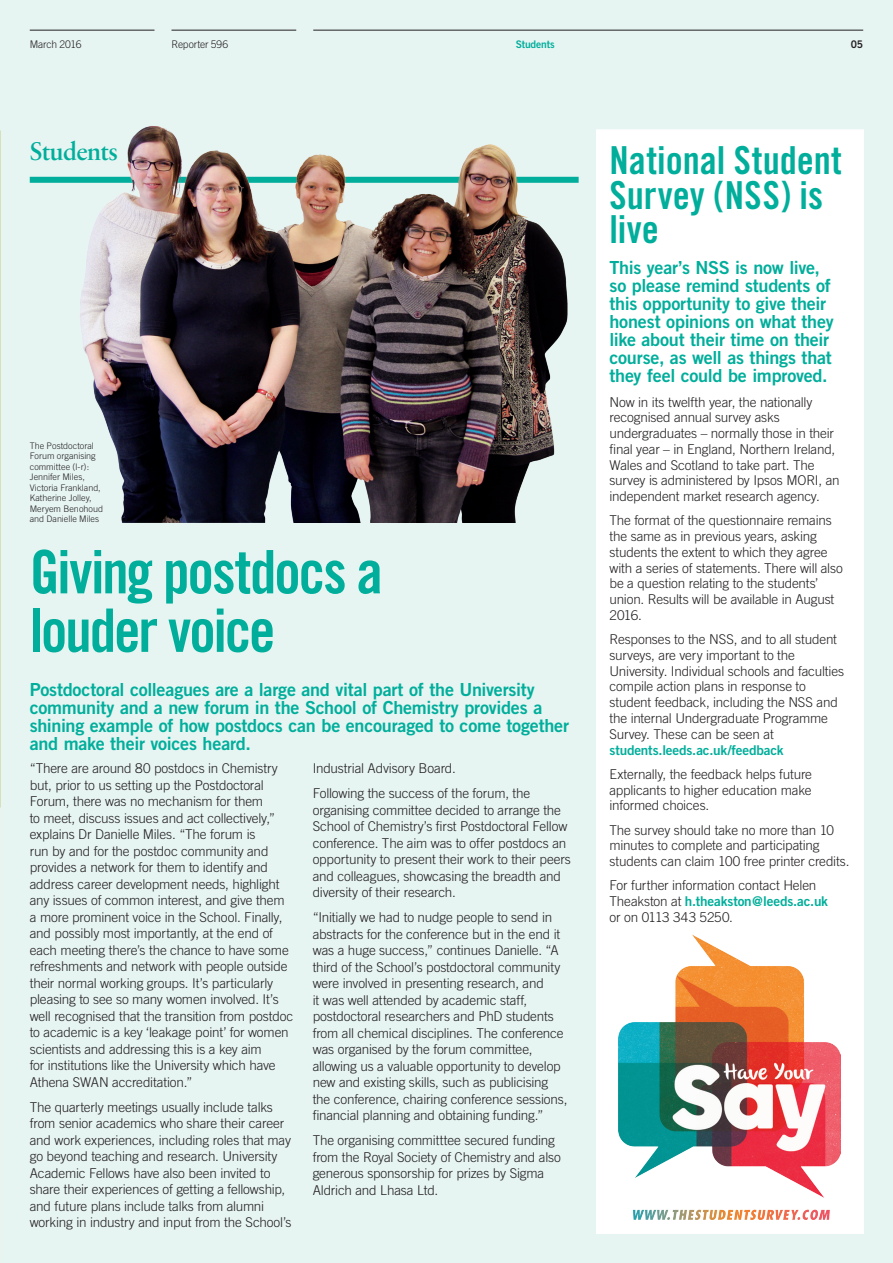
<style>
.page{position:relative;width:893px;height:1263px;background:#e6f4f2}
.page>*{position:absolute;margin:0;border:0;box-sizing:border-box;transform-origin:0 0}
.t1{font:60px/58.5px "Trade Gothic Bold Cond Twenty";letter-spacing:-.04em;color:#00ae9b}
.t2{font:38.55px/34.5px "Trade Gothic Bold Cond Twenty";color:#00ae9b}
.t3{font:27px "Sabon Semi Bold PL";letter-spacing:-.03em;color:#00ae9b}
.t4{font:18px/18px "Trade Gothic Bold Two";letter-spacing:-.015em;color:#00ae9b}
.t5{font:300 13.5px/16.5px "Trade Gothic";letter-spacing:-.015em;color:#231f20}
.t6{font:13.5px "Trade Gothic Bold Two";letter-spacing:-.01em;color:#00ae9b}
.t7{font:300 10.5px "Trade Gothic";letter-spacing:-.015em;color:#231f20}
.t8{font:10.5px "Trade Gothic Bold Two";letter-spacing:-.015em;color:#00ae9b}
.t9{font:10.5px "Trade Gothic Bold Two";color:#231f20}
.t10{font:300 9px/10.5px "Trade Gothic";color:#231f20}
.s1{font-family:"Trade Gothic";font-weight:300;color:#231f20}
</style>
<div class="page">
<div style="left:596px;top:129px;width:268px;height:1105px;background:#fff"></div>
<hr style="left:171px;top:30px;width:125px;height:1px;background:#231f20">
<hr style="left:30px;top:30px;width:124px;height:1px;background:#231f20">
<div style="left:30px;top:177px;width:549px;height:6px;background:#00ae9b"></div>
<hr style="left:313px;top:30px;width:550px;height:1px;background:#231f20">
<img style="left:619px;top:934px;width:221px;height:285px">
<img style="left:70px;top:126px;width:498px;height:397px">
<p class="t7" style="left:30px;top:38px;width:53px">March 2016</p>
<p class="t7" style="left:171px;top:38px;width:58px">Reporter 596</p>
<h3 class="t3" style="left:30px;top:134px;width:90px">Students</h3>
<p class="t8" style="left:516px;top:37px;width:40px">Students</p>
<p class="t9" style="left:851px;top:37px;width:14px">05</p>
<h2 class="t2" style="left:609px;top:143px;width:234px">National Student<br>Survey (NSS) is live</h2>
<p class="t10" style="left:30px;top:440px;width:75px">The Postdoctoral<br>Forum organising committee (l-r):<br>Jennifer Miles,<br>Victoria Frankland,<br>Katherine Jolley,<br>Meryem Benohoud and Danielle Miles</p>
<h1 class="t1" style="left:30px;top:542px;width:355px">Giving postdocs a louder voice</h1>
<h3 class="t4" style="left:30px;top:681px;width:541px">Postdoctoral colleagues are a large and vital part of the University community and a new forum in the School of Chemistry provides a shining example of how postdocs can be encouraged to come together and make their voices heard.</h3>
<p class="t5" style="left:30px;top:760px;width:265px">“There are around 80 postdocs in Chemistry but, prior to us setting up the Postdoctoral Forum, there was no mechanism for them<br>to meet, discuss issues and act collectively,” explains Dr Danielle Miles. “The forum is<br>run by and for the postdoc community and provides a network for them to identify and address career development needs, highlight any issues of common interest, and give them a more prominent voice in the School. Finally, and possibly most importantly, at the end of each meeting there’s the chance to have some refreshments and network with people outside their normal working groups. It’s particularly pleasing to see so many women involved. It’s well recognised that the transition from postdoc to academic is a key ‘leakage point’ for women scientists and addressing this is a key aim<br>for institutions like the University which have Athena SWAN accreditation.”</p>
<p class="t5" style="left:30px;top:1099px;width:263px">The quarterly meetings usually include talks from senior academics who share their career and work experiences, including roles that may go beyond teaching and research. University Academic Fellows have also been invited to share their experiences of getting a fellowship, and future plans include talks from alumni working in industry and input from the School’s</p>
<p class="t5" style="left:313px;top:756px;width:219px;line-height:25px">Industrial Advisory Board.<br>Following the success of the forum, the</p>
<p class="t5" style="left:313px;top:802px;width:260px">organising committee decided to arrange the School of Chemistry’s first Postdoctoral Fellow conference. The aim was to offer postdocs an opportunity to present their work to their peers and colleagues, showcasing the breadth and diversity of their research.</p>
<p class="t5" style="left:313px;top:909px;width:256px">“Initially we had to nudge people to send in abstracts for the conference but in the end it was a huge success,” continues Danielle. “A third of the School’s postdoctoral community were involved in presenting research, and<br>it was well attended by academic staff, postdoctoral researchers and PhD students from all chemical disciplines. The conference was organised by the forum committee, allowing us a valuable opportunity to develop new and existing skills, such as publicising the conference, chairing conference sessions, financial planning and obtaining funding.”</p>
<p class="t5" style="left:313px;top:1132px;width:250px">The organising committtee secured funding from the Royal Society of Chemistry and also generous sponsorship for prizes by Sigma Aldrich and Lhasa Ltd.</p>
<h3 class="t4" style="left:609px;top:259px;width:226px">This year’s NSS is now live, so please remind students of this opportunity to give their honest opinions on what they like about their time on their course, as well as things that they feel could be improved.</h3>
<p class="t5" style="left:609px;top:394px;width:232px;line-height:15.8px">Now in its twelfth year, the nationally recognised annual survey asks undergraduates – normally those in their final year – in England, Northern Ireland, Wales and Scotland to take part. The survey is administered by Ipsos MORI, an independent market research agency.</p>
<p class="t5" style="left:609px;top:512px;width:235px;line-height:15.8px">The format of the questionnaire remains the same as in previous years, asking students the extent to which they agree with a series of statements. There will also be a question relating to the students’ union. Results will be available in August 2016.</p>
<p class="t5" style="left:609px;top:631px;width:236px;line-height:15.8px">Responses to the NSS, and to all student surveys, are very important to the University. Individual schools and faculties compile action plans in response to student feedback, including the NSS and the internal Undergraduate Programme Survey. These can be seen at</p>
<p class="t6" style="left:609px;top:741px;width:176px">students.leeds.ac.uk/feedback</p>
<p class="t5" style="left:609px;top:766px;width:204px;line-height:15.8px;text-align:justify">Externally, the feedback helps future applicants to higher education make informed choices.</p>
<p class="t5" style="left:609px;top:822px;width:241px;line-height:15.8px">The survey should take no more than 10 minutes to complete and participating students can claim 100 free printer credits.</p>
<p class="t5" style="left:609px;top:877px;width:208px">For further information contact Helen</p>
<p class="t6" style="left:609px;top:893px;width:220px"><span class="s1">Theakston at</span> h.theakston@leeds.ac.uk</p>
<p class="t5" style="left:609px;top:908px;width:125px">or on 0113 343 5250.</p>
</div>
